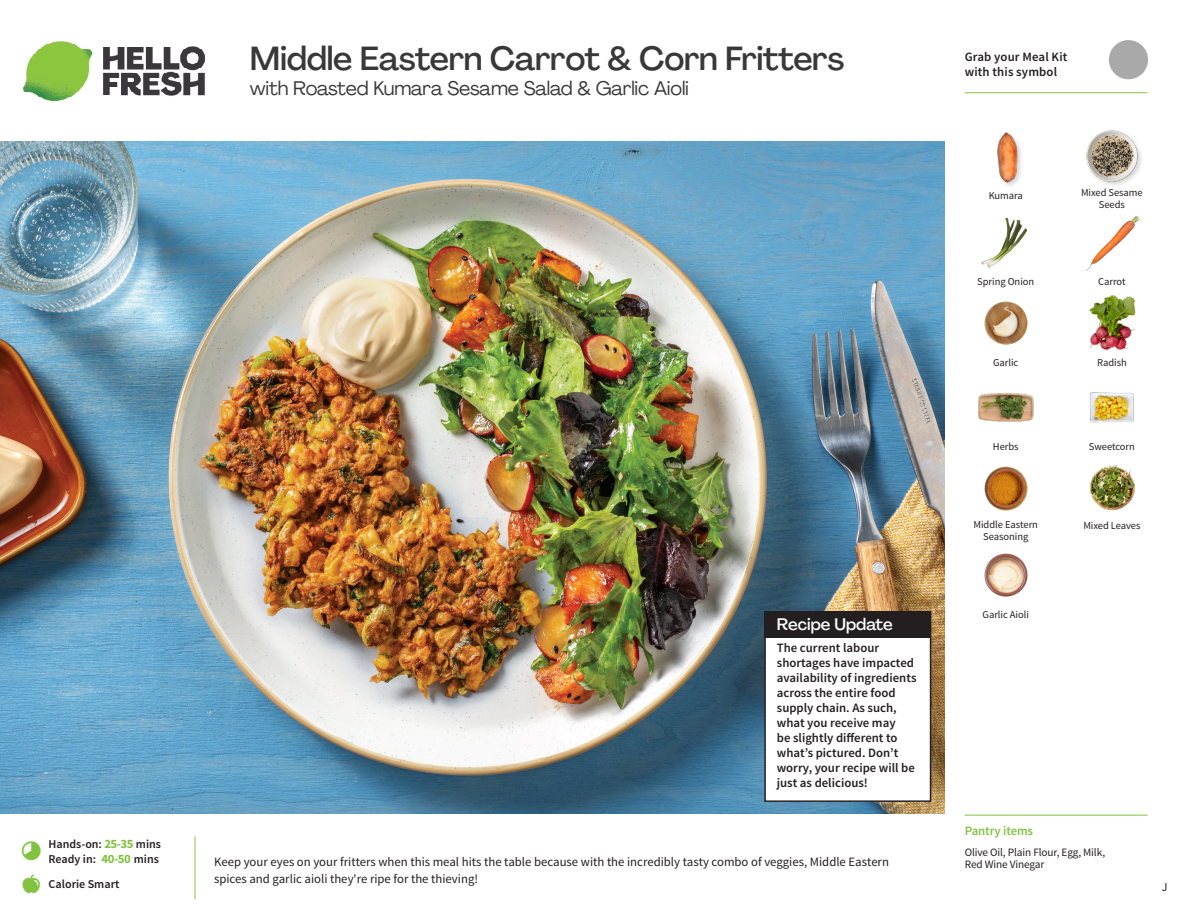
<style>
.page{position:relative;width:1188px;height:918px;background:#fff}
.page>*{position:absolute;margin:0;border:0;box-sizing:border-box;transform-origin:0 0}
._15_Titel_UK{font:500 33px "Agrandir";letter-spacing:-.015em;color:#383839}
._15_Titel_UK-2{font:19.5px "Agrandir";letter-spacing:-.01em;color:#383839}
.Steps_Text_AU{font:500 16.5px "Agrandir";color:#fff}
.Steps_Text_AU-2{font:600 12.75px/15px "Source Sans Pro";color:#231f20}
._16_StepsText_OLD{font:12.75px/16.5px "Source Sans Pro";color:#231f20}
._04_Headers_Front{font:600 12.75px "Source Sans Pro";letter-spacing:-.01em;color:#81c340}
._04_Intro{font:600 12px "Source Sans Pro";color:#231f20}
.t1{font:12px "Source Sans Pro";color:#231f20}
._05_Pantry{font:11.25px/12px "Source Sans Pro";letter-spacing:-.01em;color:#231f20}
._18_FRONT_ingredient{font:10.5px/12px "Source Sans Pro";letter-spacing:-.005em;color:#231f20;text-align:center}
.s1{font-weight:700;font-size:12.75px;color:#81c340}
</style>
<div class="page">
<img style="left:23px;top:41px;width:182px;height:61px">
<img style="left:997px;top:132px;width:24px;height:53px">
<div style="left:1085px;top:130px;width:59px;height:58px;background:#231f20;opacity:.2"></div>
<img style="left:1086px;top:130px;width:52px;height:51px">
<hr style="left:965px;top:815px;width:183px;height:1px;background:#81c340">
<img style="left:0;top:142px;width:945px;height:672px">
<img style="left:1089px;top:295px;width:47px;height:56px">
<img style="left:1089px;top:392px;width:46px;height:31px">
<img style="left:978px;top:393px;width:56px;height:29px">
<img style="left:984px;top:466px;width:44px;height:45px">
<img style="left:1089px;top:464px;width:47px;height:47px">
<img style="left:984px;top:553px;width:44px;height:44px">
<img style="left:984px;top:301px;width:44px;height:44px">
<img style="left:981px;top:217px;width:47px;height:52px">
<img style="left:1085px;top:215px;width:55px;height:56px">
<div style="left:765px;top:612px;width:166px;height:189px;background:#fff"></div>
<div style="left:764px;top:611px;width:167px;height:191px;border:2px solid #231f20"></div>
<div style="left:764px;top:611px;width:167px;height:27px;background:#231f20"></div>
<svg style="left:1091px;top:40px;width:57px;height:54px"></svg>
<hr style="left:965px;top:92px;width:183px;height:1px;background:#81c340">
<p class="_04_Intro" style="left:48px;top:836px;width:114px">Hands-on: <span class="s1">25-35</span> mins</p>
<p class="_04_Intro" style="left:48px;top:851px;width:112px">Ready in: <span class="s1">40-50</span> mins</p>
<p class="_04_Intro" style="left:49px;top:876px;width:72px">Calorie Smart</p>
<p class="_15_Titel_UK" style="left:250px;top:38px;width:596px">Middle Eastern Carrot &amp; Corn Fritters</p>
<p class="_15_Titel_UK-2" style="left:250px;top:76px;width:441px">with Roasted Kumara Sesame Salad &amp; Garlic Aioli</p>
<p class="Steps_Text_AU" style="left:777px;top:614px;width:117px">Recipe Update</p>
<p class="Steps_Text_AU-2" style="left:777px;top:640px;width:141px">The current labour shortages have impacted availability of ingredients across the entire food supply chain. As such, what you receive may<br>be slightly different to what’s pictured. Don’t worry, your recipe will be just as delicious!</p>
<p class="_16_StepsText_OLD" style="left:214px;top:854px;width:676px">Keep your eyes on your fritters when this meal hits the table because with the incredibly tasty combo of veggies, Middle Eastern spices and garlic aioli they're ripe for the thieving!</p>
<p class="Steps_Text_AU-2" style="left:965px;top:50px;width:104px">Grab your Meal Kit with this symbol</p>
<p class="_18_FRONT_ingredient" style="left:989px;top:189px;width:36px">Kumara</p>
<p class="_18_FRONT_ingredient" style="left:977px;top:276px;width:58px">Spring Onion</p>
<p class="_18_FRONT_ingredient" style="left:1081px;top:187px;width:63px">Mixed Sesame<br>Seeds</p>
<p class="_18_FRONT_ingredient" style="left:1098px;top:276px;width:29px">Carrot</p>
<p class="_18_FRONT_ingredient" style="left:993px;top:357px;width:27px">Garlic</p>
<p class="_18_FRONT_ingredient" style="left:1097px;top:357px;width:31px">Radish</p>
<p class="_18_FRONT_ingredient" style="left:993px;top:441px;width:27px">Herbs</p>
<p class="_18_FRONT_ingredient" style="left:1089px;top:441px;width:48px">Sweetcorn</p>
<p class="_18_FRONT_ingredient" style="left:974px;top:519px;width:66px">Middle Eastern</p>
<p class="_18_FRONT_ingredient" style="left:1083px;top:519px;width:59px">Mixed Leaves</p>
<p class="_18_FRONT_ingredient" style="left:983px;top:531px;width:47px">Seasoning</p>
<p class="_18_FRONT_ingredient" style="left:983px;top:608px;width:48px">Garlic Aioli</p>
<p class="_04_Headers_Front" style="left:965px;top:822px;width:70px">Pantry items</p>
<p class="_05_Pantry" style="left:965px;top:847px;width:142px">Olive Oil, Plain Flour, Egg, Milk,<br>Red Wine Vinegar</p>
<p class="t1" style="left:1162px;top:879px;width:7px">J</p>
</div>
